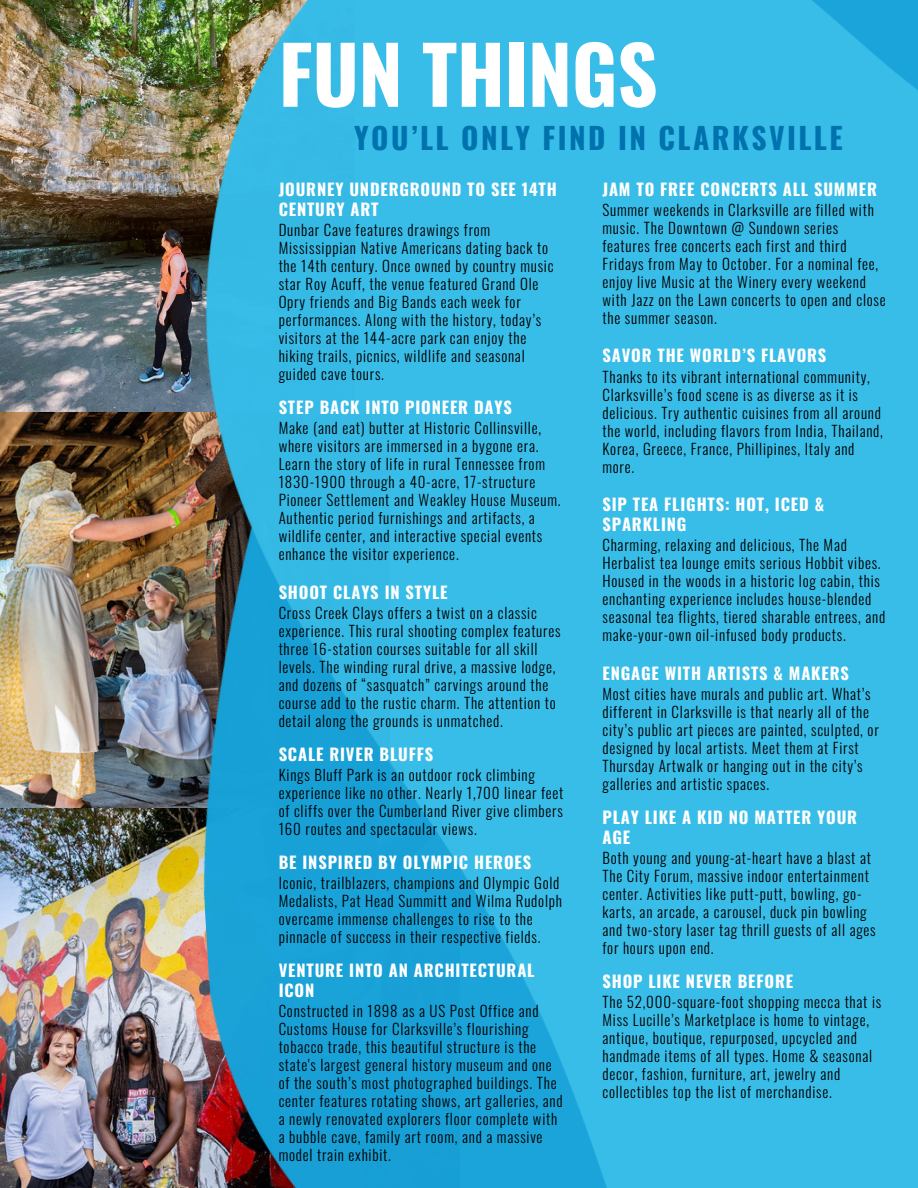
<style>
.page{position:relative;width:918px;height:1188px;background:#fff}
.page>*{position:absolute;margin:0;border:0;box-sizing:border-box;transform-origin:0 0}
.t1{font:700 79.05px "Oswald";letter-spacing:-.005em;color:#fff}
.t2{font:700 29.7px "Oswald";letter-spacing:.08em;color:#0072ae}
.t3{font:700 16.5px/20.2px "Oswald";letter-spacing:.05em;color:#fff}
.t4{font:300 15px/18px "Oswald";letter-spacing:.05em;color:#000}
</style>
<div class="page">
<img style="left:0;top:0;width:137px;height:413px">
<img style="left:0;top:413px;width:137px;height:396px">
<img style="left:0;top:809px;width:137px;height:379px">
<img style="left:137px;top:0;width:781px;height:1188px">
<p class="t1" style="left:279px;top:12px;width:381px">FUN THINGS</p>
<p class="t2" style="left:354px;top:114px;width:490px">YOU’LL ONLY FIND IN CLARKSVILLE</p>
<p class="t3" style="left:279px;top:178px;width:280px">JOURNEY UNDERGROUND TO SEE 14TH<br>CENTURY ART</p>
<p class="t4" style="left:279px;top:221px;width:276px">Dunbar Cave features drawings from Mississippian Native Americans dating back to the 14th century. Once owned by country music star Roy Acuff, the venue featured Grand Ole Opry friends and Big Bands each week for performances. Along with the history, today’s visitors at the 144-acre park can enjoy the hiking trails, picnics, wildlife and seasonal guided cave tours.</p>
<p class="t3" style="left:279px;top:397px;width:235px">STEP BACK INTO PIONEER DAYS</p>
<p class="t4" style="left:279px;top:419px;width:284px">Make (and eat) butter at Historic Collinsville, where visitors are immersed in a bygone era.<br>Learn the story of life in rural Tennessee from 1830-1900 through a 40-acre, 17-structure Pioneer Settlement and Weakley House Museum.<br>Authentic period furnishings and artifacts, a wildlife center, and interactive special events enhance the visitor experience.</p>
<p class="t3" style="left:279px;top:581px;width:170px">SHOOT CLAYS IN STYLE</p>
<p class="t4" style="left:279px;top:603px;width:283px">Cross Creek Clays offers a twist on a classic experience. This rural shooting complex features three 16-station courses suitable for all skill levels. The winding rural drive, a massive lodge, and dozens of “sasquatch” carvings around the course add to the rustic charm. The attention to detail along the grounds is unmatched.</p>
<p class="t3" style="left:279px;top:743px;width:156px">SCALE RIVER BLUFFS</p>
<p class="t4" style="left:279px;top:765px;width:286px">Kings Bluff Park is an outdoor rock climbing experience like no other. Nearly 1,700 linear feet of cliffs over the Cumberland River give climbers 160 routes and spectacular views.</p>
<p class="t3" style="left:279px;top:851px;width:254px">BE INSPIRED BY OLYMPIC HEROES</p>
<p class="t4" style="left:279px;top:873px;width:285px">Iconic, trailblazers, champions and Olympic Gold Medalists, Pat Head Summitt and Wilma Rudolph overcame immense challenges to rise to the pinnacle of success in their respective fields.</p>
<p class="t3" style="left:279px;top:959px;width:257px">VENTURE INTO AN ARCHITECTURAL<br>ICON</p>
<p class="t4" style="left:279px;top:1001px;width:286px">Constructed in 1898 as a US Post Office and Customs House for Clarksville’s flourishing tobacco trade, this beautiful structure is the state's largest general history museum and one of the south’s most photographed buildings. The center features rotating shows, art galleries, and a newly renovated explorers floor complete with a bubble cave, family art room, and a massive model train exhibit.</p>
<p class="t3" style="left:602px;top:178px;width:276px">JAM TO FREE CONCERTS ALL SUMMER</p>
<p class="t4" style="left:602px;top:200px;width:285px">Summer weekends in Clarksville are filled with music. The Downtown @ Sundown series features free concerts each first and third Fridays from May to October. For a nominal fee, enjoy live Music at the Winery every weekend with Jazz on the Lawn concerts to open and close the summer season.</p>
<p class="t3" style="left:602px;top:345px;width:225px">SAVOR THE WORLD’S FLAVORS</p>
<p class="t4" style="left:602px;top:367px;width:282px">Thanks to its vibrant international community, Clarksville’s food scene is as diverse as it is delicious. Try authentic cuisines from all around the world, including flavors from India, Thailand, Korea, Greece, France, Phillipines, Italy and more.</p>
<p class="t3" style="left:602px;top:493px;width:223px">SIP TEA FLIGHTS: HOT, ICED &amp;<br>SPARKLING</p>
<p class="t4" style="left:602px;top:536px;width:284px">Charming, relaxing and delicious, The Mad Herbalist tea lounge emits serious Hobbit vibes.<br>Housed in the woods in a historic log cabin, this enchanting experience includes house-blended seasonal tea flights, tiered sharable entrees, and make-your-own oil-infused body products.</p>
<p class="t3" style="left:602px;top:662px;width:248px">ENGAGE WITH ARTISTS &amp; MAKERS</p>
<p class="t4" style="left:602px;top:684px;width:278px">Most cities have murals and public art. What’s different in Clarksville is that nearly all of the city’s public art pieces are painted, sculpted, or designed by local artists. Meet them at First Thursday Artwalk or hanging out in the city’s galleries and artistic spaces.</p>
<p class="t3" style="left:602px;top:806px;width:256px">PLAY LIKE A KID NO MATTER YOUR<br>AGE</p>
<p class="t4" style="left:602px;top:848px;width:275px">Both young and young-at-heart have a blast at The City Forum, massive indoor entertainment center. Activities like putt-putt, bowling, go&shy;karts, an arcade, a carousel, duck pin bowling and two-story laser tag thrill guests of all ages for hours upon end.</p>
<p class="t3" style="left:602px;top:970px;width:192px">SHOP LIKE NEVER BEFORE</p>
<p class="t4" style="left:602px;top:992px;width:280px">The 52,000-square-foot shopping mecca that is Miss Lucille’s Marketplace is home to vintage, antique, boutique, repurposed, upcycled and handmade items of all types. Home &amp; seasonal decor, fashion, furniture, art, jewelry and collectibles top the list of merchandise.</p>
</div>
